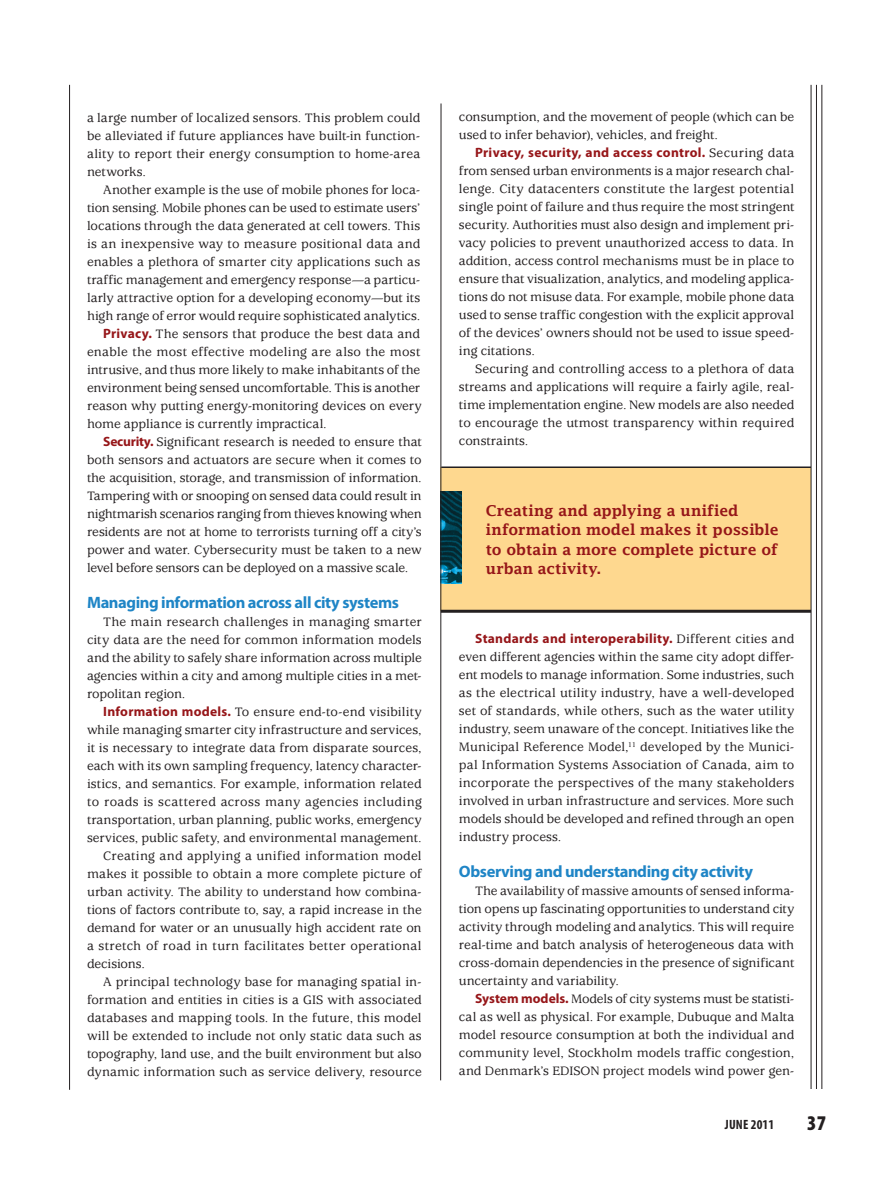
<style>
.page{position:relative;width:878px;height:1188px;background:#fff}
.page>*{position:absolute;margin:0;border:0;box-sizing:border-box;transform-origin:0 0}
.t1{font:900 condensed 21px "Myriad Pro";color:#231f20}
.Heading_2{font:700 16.5px "Myriad Pro";letter-spacing:-.025em;color:#1f85c6}
.PULL_QUOTE{font:600 15px/19.5px "Lucida Fax";letter-spacing:-.005em;color:#961619}
.Heading_3{font:500 13.5px/18px "Usherwood Std";color:#231f20;text-align:justify}
.PARAGRAPH{font:500 13.5px/18px "Usherwood Std";color:#231f20;text-align:justify}
.t2{font:700 condensed 13.5px "Myriad Pro";letter-spacing:.01em;color:#231f20}
.s1{font-family:"Myriad Pro";font-weight:700;color:#961619}
</style>
<div class="page">
<div style="left:441px;top:467px;width:370px;height:144px;background:#fed88f"></div>
<hr style="left:441px;top:466px;width:370px;height:2px;background:#231f20">
<img style="left:441px;top:492px;width:20px;height:91px">
<hr style="left:441px;top:610px;width:370px;height:3px;background:#231f20">
<hr style="left:69px;top:85px;width:1px;height:1005px;background:#231f20">
<hr style="left:816px;top:85px;width:1px;height:1004px;background:#231f20">
<hr style="left:821px;top:85px;width:1px;height:1004px;background:#231f20">
<hr style="left:810px;top:85px;width:1px;height:1004px;background:#231f20">
<hr style="left:440px;top:104px;width:1px;height:976px;background:#231f20">
<p class="PARAGRAPH" style="left:87px;top:109px;width:335px">a large number of localized sensors. This problem could be alleviated if future appliances have built-in function&shy;ality to report their energy consumption to home-area networks.</p>
<p class="PARAGRAPH" style="left:87px;top:181px;width:335px;text-indent:16px">Another example is the use of mobile phones for loca&shy;tion sensing. Mobile phones can be used to estimate users’ locations through the data generated at cell towers. This is an inexpensive way to measure positional data and enables a plethora of smarter city applications such as traffic management and emergency response—a particu&shy;larly attractive option for a developing economy—but its high range of error would require sophisticated analytics.</p>
<p class="Heading_3" style="left:87px;top:325px;width:336px;text-indent:16px"><span class="s1">Privacy.</span> The sensors that produce the best data and enable the most effective modeling are also the most intrusive, and thus more likely to make inhabitants of the environment being sensed uncomfortable. This is another reason why putting energy-monitoring devices on every home appliance is currently impractical.</p>
<p class="Heading_3" style="left:87px;top:433px;width:336px;text-indent:16px"><span class="s1">Security.</span> Significant research is needed to ensure that both sensors and actuators are secure when it comes to the acquisition, storage, and transmission of information.<br>Tampering with or snooping on sensed data could result in nightmarish scenarios ranging from thieves knowing when residents are not at home to terrorists turning off a city’s power and water. Cybersecurity must be taken to a new level before sensors can be deployed on a massive scale.</p>
<p class="Heading_2" style="left:87px;top:591px;width:313px">Managing information across all city systems</p>
<p class="PARAGRAPH" style="left:87px;top:613px;width:336px;text-indent:16px">The main research challenges in managing smarter city data are the need for common information models and the ability to safely share information across multiple agencies within a city and among multiple cities in a met&shy;ropolitan region.</p>
<p class="Heading_3" style="left:87px;top:703px;width:336px;text-indent:16px"><span class="s1">Information models.</span> To ensure end-to-end visibility while managing smarter city infrastructure and services, it is necessary to integrate data from disparate sources, each with its own sampling frequency, latency character&shy;istics, and semantics. For example, information related to roads is scattered across many agencies including transportation, urban planning, public works, emergency services, public safety, and environmental management.</p>
<p class="PARAGRAPH" style="left:87px;top:847px;width:336px;text-indent:16px">Creating and applying a unified information model makes it possible to obtain a more complete picture of urban activity. The ability to understand how combina&shy;tions of factors contribute to, say, a rapid increase in the demand for water or an unusually high accident rate on a stretch of road in turn facilitates better operational decisions.</p>
<p class="PARAGRAPH" style="left:87px;top:973px;width:336px;text-indent:16px">A principal technology base for managing spatial in&shy;formation and entities in cities is a GIS with associated databases and mapping tools. In the future, this model will be extended to include not only static data such as topography, land use, and the built environment but also dynamic information such as service delivery, resource</p>
<p class="PARAGRAPH" style="left:459px;top:109px;width:337px">consumption, and the movement of people (which can be used to infer behavior), vehicles, and freight.</p>
<p class="Heading_3" style="left:459px;top:145px;width:337px;text-indent:16px"><span class="s1">Privacy, security, and access control.</span> Securing data from sensed urban environments is a major research chal&shy;lenge. City datacenters constitute the largest potential single point of failure and thus require the most stringent security. Authorities must also design and implement pri&shy;vacy policies to prevent unauthorized access to data. In addition, access control mechanisms must be in place to ensure that visualization, analytics, and modeling applica&shy;tions do not misuse data. For example, mobile phone data used to sense traffic congestion with the explicit approval of the devices’ owners should not be used to issue speed&shy;ing citations.</p>
<p class="PARAGRAPH" style="left:459px;top:361px;width:337px;text-indent:16px">Securing and controlling access to a plethora of data streams and applications will require a fairly agile, real&shy;time implementation engine. New models are also needed to encourage the utmost transparency within required constraints.</p>
<p class="PULL_QUOTE" style="left:486px;top:501px;width:294px">Creating and applying a unified information model makes it possible to obtain a more complete picture of urban activity.</p>
<p class="Heading_3" style="left:459px;top:631px;width:337px;text-indent:16px"><span class="s1">Standards and interoperability.</span> Different cities and even different agencies within the same city adopt differ&shy;ent models to manage information. Some industries, such as the electrical utility industry, have a well-developed set of standards, while others, such as the water utility industry, seem unaware of the concept. Initiatives like the Municipal Reference Model,<sup>11</sup> developed by the Munici&shy;pal Information Systems Association of Canada, aim to incorporate the perspectives of the many stakeholders involved in urban infrastructure and services. More such models should be developed and refined through an open industry process.</p>
<p class="Heading_2" style="left:459px;top:861px;width:295px">Observing and understanding city activity</p>
<p class="PARAGRAPH" style="left:459px;top:883px;width:337px;text-indent:16px">The availability of massive amounts of sensed informa&shy;tion opens up fascinating opportunities to understand city activity through modeling and analytics. This will require real-time and batch analysis of heterogeneous data with cross-domain dependencies in the presence of significant uncertainty and variability.</p>
<p class="Heading_3" style="left:459px;top:991px;width:337px;text-indent:16px"><span class="s1">System models.</span> Models of city systems must be statisti&shy;cal as well as physical. For example, Dubuque and Malta model resource consumption at both the individual and community level, Stockholm models traffic congestion, and Denmark’s EDISON project models wind power gen-</p>
<p class="t2" style="left:725px;top:1117px;width:51px">JUNE 2011</p>
<p class="t1" style="left:807px;top:1110px;width:20px">37</p>
</div>
